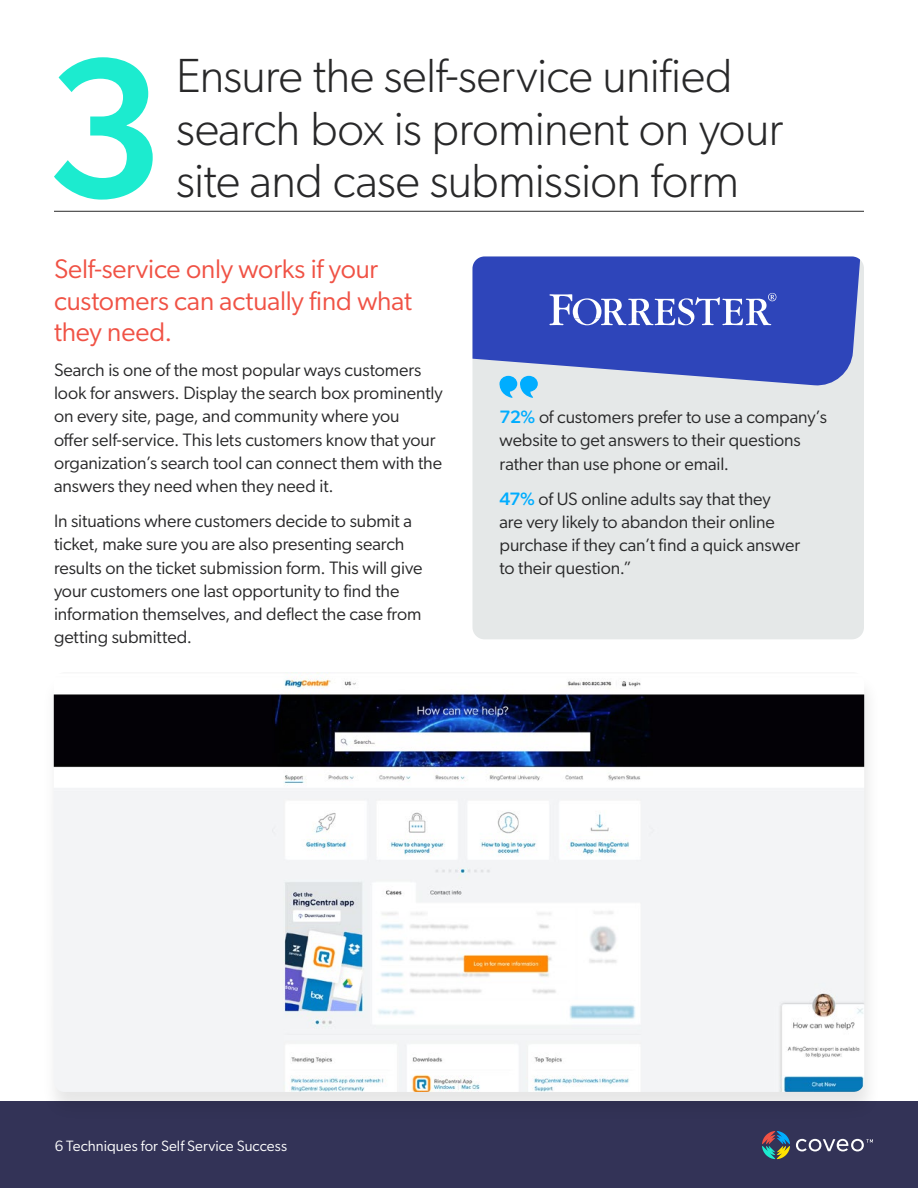
<style>
.page{position:relative;width:918px;height:1188px;background:#fff}
.page>*{position:absolute;margin:0;border:0;box-sizing:border-box;transform-origin:0 0}
.t1{font:500 200.1px "Gibson";color:#1cebcf}
.t2{font:300 48px/52.5px "Gibson";letter-spacing:-.01em;color:#282829}
.t3{font:27px/31.5px "Gibson";letter-spacing:-.005em;color:#f05245}
.t4{font:18px/23.2px "Gibson";letter-spacing:-.005em;color:#282829}
.t5{font:15px "Gibson";letter-spacing:.005em;color:#fff}
.s1{font-weight:500;color:#00adff}
</style>
<div class="page">
<div style="left:0;top:1102px;width:918px;height:86px;background:#333357"></div>
<svg style="left:796px;top:1139px;width:77px;height:12px"></svg>
<svg style="left:762px;top:1131px;width:28px;height:28px"></svg>
<hr style="left:54px;top:211px;width:810px;height:1px;background:#282829">
<div style="left:42px;top:672px;width:840px;height:450px;background:#000;opacity:.1"></div>
<img style="left:54px;top:672px;width:810px;height:420px">
<div style="left:472px;top:256px;width:392px;height:383px;background:#e5e8e8;border-radius:12px"></div>
<svg style="left:472px;top:256px;width:391px;height:131px;fill:#2e45ba"></svg>
<svg style="left:549px;top:293px;width:227px;height:32px"></svg>
<svg style="left:499px;top:376px;width:39px;height:22px"></svg>
<h1 class="t1" style="left:43px;top:8px;width:123px">3</h1>
<h2 class="t2" style="left:176px;top:49px;width:608px">Ensure the self-service unified search box is prominent on your site and case submission form</h2>
<h3 class="t3" style="left:54px;top:253px;width:359px">Self-service only works if your customers can actually find what they need.</h3>
<p class="t4" style="left:54px;top:358px;width:390px">Search is one of the most popular ways customers look for answers. Display the search box prominently on every site, page, and community where you<br>offer self-service. This lets customers know that your organization’s search tool can connect them with the answers they need when they need it.</p>
<p class="t4" style="left:54px;top:509px;width:370px">In situations where customers decide to submit a ticket, make sure you are also presenting search results on the ticket submission form. This will give your customers one last opportunity to find the information themselves, and deflect the case from getting submitted.</p>
<p class="t4" style="left:500px;top:405px;width:329px"><span class="s1">72%</span> of customers prefer to use a company’s website to get answers to their questions rather than use phone or email.</p>
<p class="t4" style="left:500px;top:486px;width:302px"><span class="s1">47%</span> of US online adults say that they<br>are very likely to abandon their online purchase if they can’t find a quick answer to their question.”</p>
<p class="t5" style="left:55px;top:1137px;width:234px">6 Techniques for Self Service Success</p>
</div>
